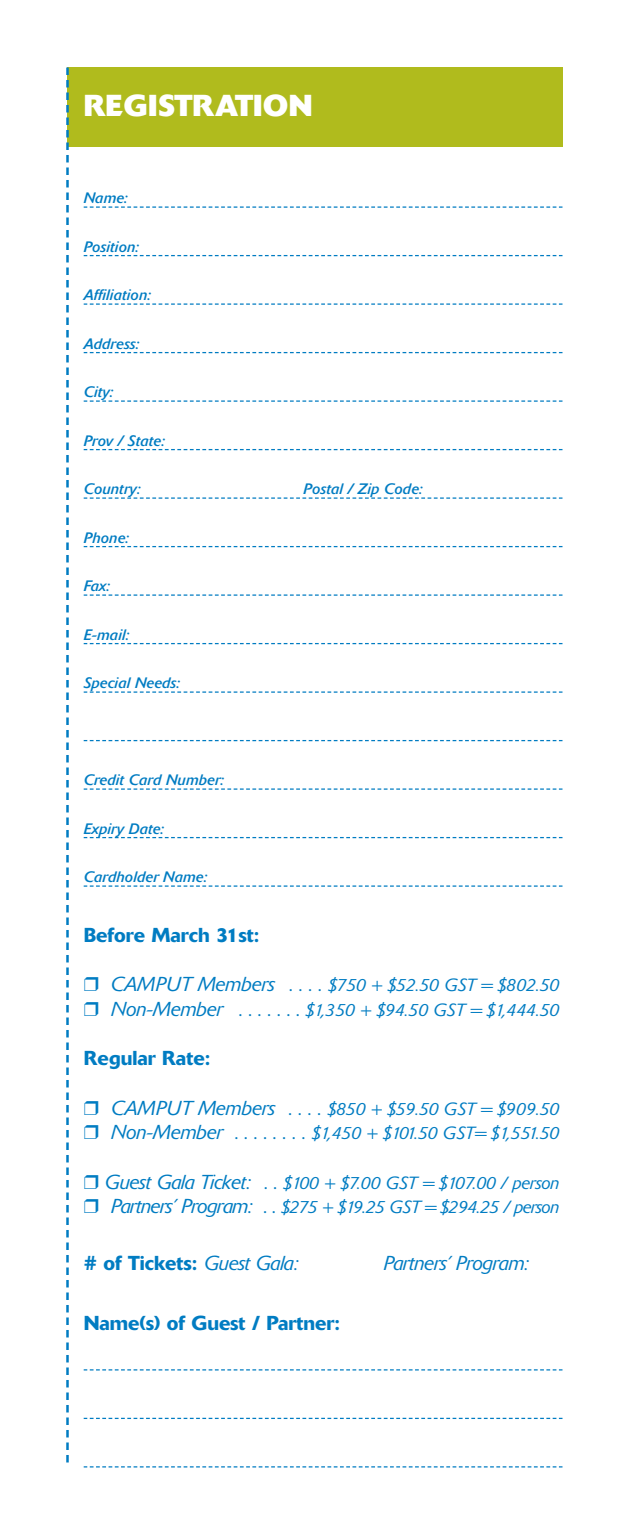
<style>
.page{position:relative;width:630px;height:1530px;background:#fff}
.page>*{position:absolute;margin:0;border:0;box-sizing:border-box;transform-origin:0 0}
.t1{font:700 30px "Delta";letter-spacing:.02em;color:#fff}
.t2{font:500 20px "Delta";color:#007cc2}
.t3{font:italic 300 20px "Delta";letter-spacing:-.01em;color:#007cc2}
.t4{font:italic 300 17.5px/24.8px "Delta";letter-spacing:-.02em;color:#007cc2}
.t5{font:italic 15px "Delta";color:#007cc2}
.s1{font-size:20px}
.s2{font-weight:300;font-style:italic}
</style>
<div class="page">
<div style="left:68px;top:68px;width:494px;height:78px;background:#b0bb1d"></div>
<svg style="left:84px;top:206px;width:478px;height:2px"></svg>
<svg style="left:84px;top:255px;width:478px;height:1px"></svg>
<svg style="left:84px;top:303px;width:478px;height:2px"></svg>
<svg style="left:84px;top:352px;width:478px;height:1px"></svg>
<svg style="left:84px;top:400px;width:478px;height:2px"></svg>
<svg style="left:84px;top:449px;width:478px;height:1px"></svg>
<svg style="left:84px;top:497px;width:478px;height:2px"></svg>
<svg style="left:84px;top:546px;width:478px;height:1px"></svg>
<svg style="left:84px;top:594px;width:478px;height:2px"></svg>
<svg style="left:84px;top:643px;width:478px;height:1px"></svg>
<svg style="left:84px;top:691px;width:478px;height:2px"></svg>
<svg style="left:84px;top:740px;width:478px;height:1px"></svg>
<svg style="left:84px;top:788px;width:478px;height:2px"></svg>
<svg style="left:84px;top:837px;width:478px;height:1px"></svg>
<svg style="left:84px;top:885px;width:478px;height:2px"></svg>
<svg style="left:84px;top:1369px;width:478px;height:2px"></svg>
<svg style="left:84px;top:1418px;width:478px;height:1px"></svg>
<svg style="left:84px;top:1466px;width:478px;height:2px"></svg>
<svg style="left:66px;top:68px;width:3px;height:1394px"></svg>
<h1 class="t1" style="left:84px;top:95px;width:230px">REGISTRATION</h1>
<p class="t5" style="left:84px;top:193px;width:46px">Name:</p>
<p class="t5" style="left:84px;top:241px;width:57px">Position:</p>
<p class="t5" style="left:84px;top:290px;width:69px">Affiliation:</p>
<p class="t5" style="left:84px;top:338px;width:57px">Address:</p>
<p class="t5" style="left:84px;top:387px;width:32px">City:</p>
<p class="t5" style="left:84px;top:435px;width:83px">Prov / State:</p>
<p class="t5" style="left:84px;top:484px;width:59px">Country:</p>
<p class="t5" style="left:304px;top:484px;width:121px">Postal / Zip Code:</p>
<p class="t5" style="left:84px;top:532px;width:47px">Phone:</p>
<p class="t5" style="left:84px;top:581px;width:28px">Fax:</p>
<p class="t5" style="left:84px;top:629px;width:47px">E-mail:</p>
<p class="t5" style="left:84px;top:678px;width:98px">Special Needs:</p>
<p class="t5" style="left:84px;top:775px;width:142px">Credit Card Number:</p>
<p class="t5" style="left:84px;top:823px;width:82px">Expiry Date:</p>
<p class="t5" style="left:84px;top:872px;width:125px">Cardholder Name:</p>
<p class="t2" style="left:84px;top:928px;width:178px">Before March 31st:</p>
<p class="t4" style="left:84px;top:975px;width:477px">❒ <span class="s1">CAMPUT Members . . . .</span> $750 + $52.50 GST = $802.50 ❒ <span class="s1">Non-Member . . . . . . .</span> $1,350 + $94.50 GST = $1,444.50</p>
<p class="t2" style="left:84px;top:1051px;width:128px">Regular Rate:</p>
<p class="t4" style="left:84px;top:1098px;width:477px">❒ <span class="s1">CAMPUT Members . . . .</span> $850 + $59.50 GST = $909.50 ❒ <span class="s1">Non-Member . . . . . . . .</span> $1,450 + $101.50 GST= $1,551.50</p>
<p class="t4" style="left:84px;top:1172px;width:477px">❒ <span class="s1">Guest Gala Ticket: . .</span> $100 + $7.00 GST = $107.00 / person ❒ <span class="s1">Partners’ Program: . .</span> $275 + $19.25 GST = $294.25 / person</p>
<p class="t2" style="left:84px;top:1255px;width:217px"># of Tickets: <span class="s2">Guest Gala:</span></p>
<p class="t3" style="left:384px;top:1255px;width:147px">Partners’ Program:</p>
<p class="t2" style="left:84px;top:1316px;width:258px">Name(s) of Guest / Partner:</p>
</div>
